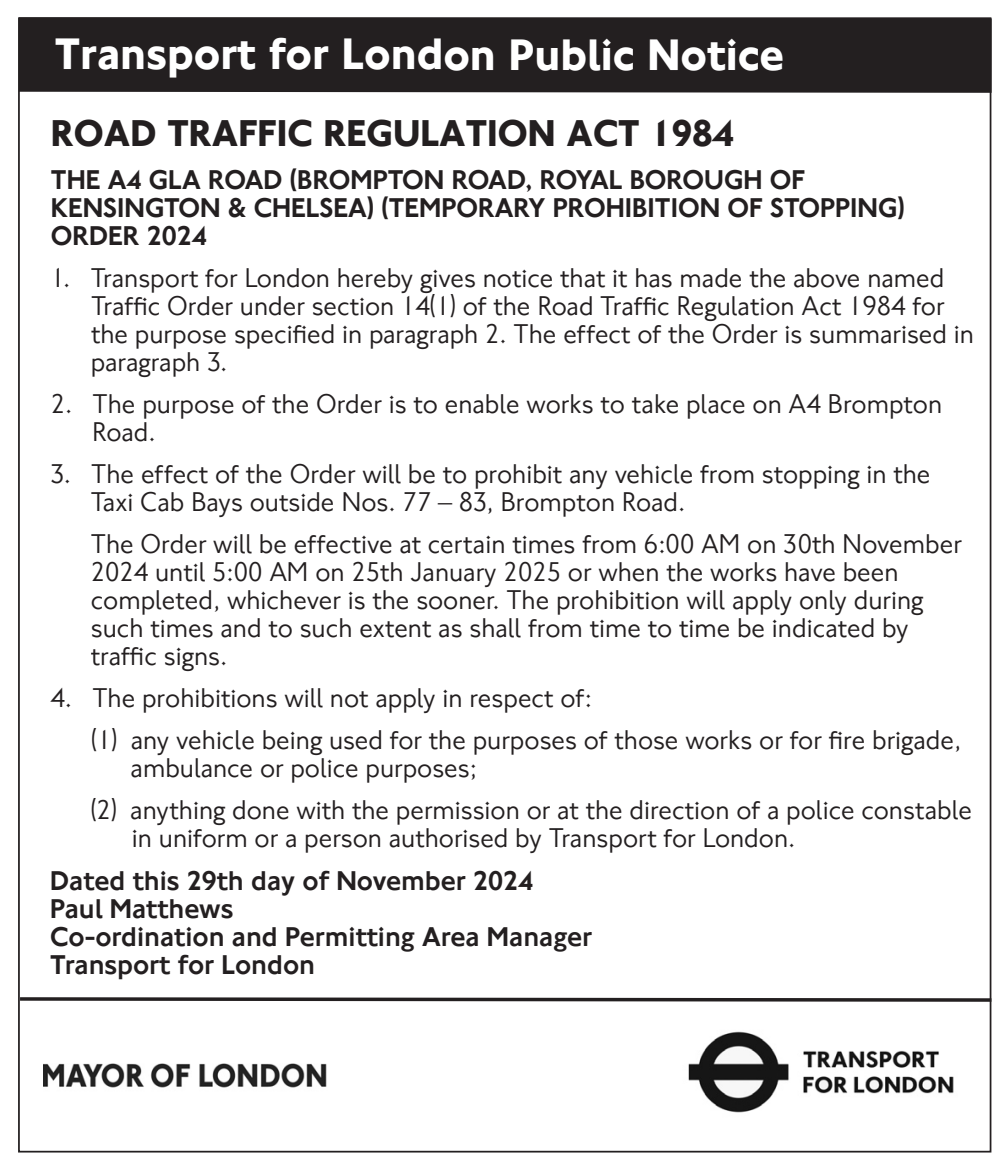
<style>
.page{position:relative;width:1007px;height:1163px;background:#fff}
.page>*{position:absolute;margin:0;border:0;box-sizing:border-box;transform-origin:0 0}
.t1{font:700 45.5px "NJ Font";color:#fff}
.t2{font:700 38.5px "NJ Font";color:#231f20}
.t3{font:28px/28px "NJ Font";color:#231f20}
.t4{font:500 28px/28px "NJ Font";color:#231f20}
</style>
<div class="page">
<div style="left:19px;top:17px;width:972px;height:76px;background:#231f20"></div>
<img style="left:44px;top:1063px;width:283px;height:25px">
<img style="left:688px;top:1031px;width:266px;height:82px">
<svg style="left:18px;top:995px;width:974px;height:8px"></svg>
<h1 class="t1" style="left:55px;top:28px;width:730px">Transport for London Public Notice</h1>
<h2 class="t2" style="left:51px;top:111px;width:684px">ROAD TRAFFIC REGULATION ACT 1984</h2>
<p class="t4" style="left:51px;top:166px;width:855px">THE A4 GLA ROAD (BROMPTON ROAD, ROYAL BOROUGH OF<br>KENSINGTON &amp; CHELSEA) (TEMPORARY PROHIBITION OF STOPPING)<br>ORDER 2024</p>
<p class="t3" style="left:91px;top:264px;width:884px;text-indent:-40px">1. Transport for London hereby gives notice that it has made the above named Traffic Order under section 14(1) of the Road Traffic Regulation Act 1984 for the purpose specified in paragraph 2. The effect of the Order is summarised in paragraph 3.</p>
<p class="t3" style="left:92px;top:390px;width:851px;text-indent:-41px">2. The purpose of the Order is to enable works to take place on A4 Brompton<br>Road.</p>
<p class="t3" style="left:91px;top:460px;width:840px;text-indent:-40px">3. The effect of the Order will be to prohibit any vehicle from stopping in the<br>Taxi Cab Bays outside Nos. 77 – 83, Brompton Road.</p>
<p class="t3" style="left:91px;top:530px;width:872px">The Order will be effective at certain times from 6:00 AM on 30th November 2024 until 5:00 AM on 25th January 2025 or when the works have been completed, whichever is the sooner. The prohibition will apply only during such times and to such extent as shall from time to time be indicated by traffic signs.</p>
<p class="t3" style="left:91px;top:677px;width:871px;line-height:42px;text-indent:-41px">4. The prohibitions will not apply in respect of:<br>(1) any vehicle being used for the purposes of those works or for fire brigade,</p>
<p class="t3" style="left:91px;top:747px;width:882px;line-height:42px;text-indent:40px">ambulance or police purposes;<br>(2) anything done with the permission or at the direction of a police constable</p>
<p class="t3" style="left:132px;top:824px;width:664px">in uniform or a person authorised by Transport for London.</p>
<p class="t4" style="left:50px;top:866px;width:543px">Dated this 29th day of November 2024<br>Paul Matthews<br>Co-ordination and Permitting Area Manager<br>Transport for London</p>
</div>
